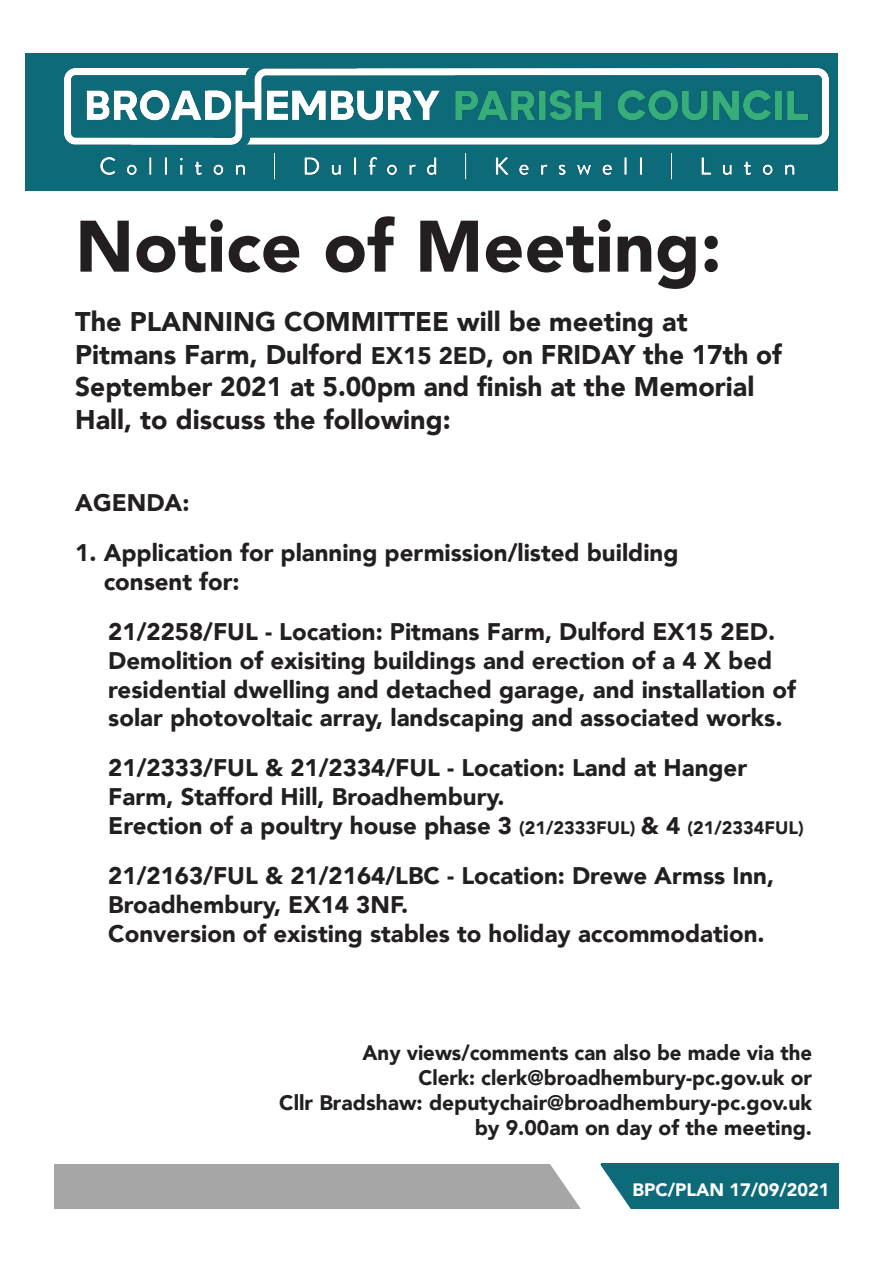
<style>
.page{position:relative;width:893px;height:1263px;background:#fff}
.page>*{position:absolute;margin:0;border:0;box-sizing:border-box;transform-origin:0 0}
.t1{font:900 72px "Avenir";color:#231f20}
.t2{font:900 27px/32.4px "Avenir";color:#231f20}
.t3{font:900 24px/28.8px "Avenir";color:#231f20}
.t4{font:900 21px/25.2px "Avenir";color:#231f20;text-align:right}
.t5{font:900 18px "Avenir";color:#fff}
.s1{font-size:24px}
.s2{font-size:18px}
</style>
<div class="page">
<div style="left:54px;top:1164px;width:547px;height:44px;background:#a7a6a6"></div>
<div style="left:26px;top:53px;width:812px;height:137px;background:#0d6a79"></div>
<img style="left:65px;top:68px;width:763px;height:112px">
<div style="left:601px;top:1164px;width:238px;height:45px;background:#0d6a79"></div>
<svg style="left:548px;top:1163px;width:89px;height:46px"></svg>
<p class="t1" style="left:75px;top:185px;width:648px">Notice of Meeting:</p>
<p class="t2" style="left:75px;top:305px;width:708px">The PLANNING COMMITTEE will be meeting at Pitmans Farm, Dulford <span class="s1">EX15 2ED</span>, on FRIDAY the 17th of September 2021 at 5.00pm and finish at the Memorial Hall, to discuss the following:</p>
<p class="t3" style="left:75px;top:488px;width:116px">AGENDA:</p>
<p class="t3" style="left:104px;top:538px;width:576px;text-indent:-28px">1. Application for planning permission/listed building consent for:</p>
<p class="t3" style="left:108px;top:616px;width:689px">21/2258/FUL - Location: Pitmans Farm, Dulford EX15 2ED.<br>Demolition of exisiting buildings and erection of a 4 X bed residential dwelling and detached garage, and installation of solar photovoltaic array, landscaping and associated works.</p>
<p class="t3" style="left:108px;top:753px;width:697px">21/2333/FUL &amp; 21/2334/FUL - Location: Land at Hanger<br>Farm, Stafford Hill, Broadhembury.<br>Erection of a poultry house phase 3 <span class="s2">(21/2333FUL)</span> &amp; 4 <span class="s2">(21/2334FUL)</span></p>
<p class="t3" style="left:108px;top:861px;width:667px">21/2163/FUL &amp; 21/2164/LBC - Location: Drewe Armss Inn,<br>Broadhembury, EX14 3NF.<br>Conversion of existing stables to holiday accommodation.</p>
<p class="t4" style="left:279px;top:1039px;width:534px">Any views/comments can also be made via the<br>Clerk: clerk@broadhembury-pc.gov.uk or<br>Cllr Bradshaw: deputychair@broadhembury-pc.gov.uk by 9.00am on day of the meeting.</p>
<p class="t5" style="left:632px;top:1174px;width:198px">BPC/PLAN 17/09/2021</p>
</div>
